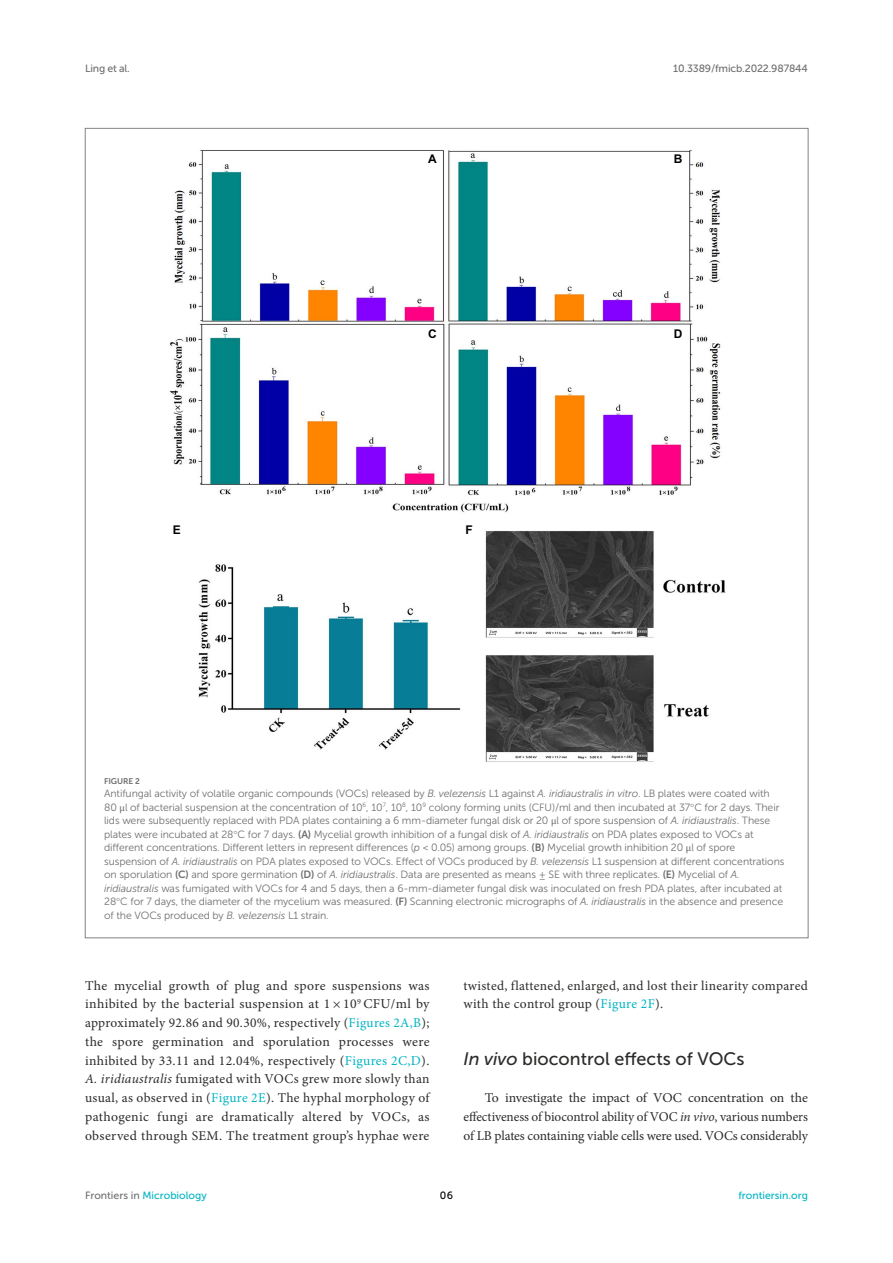
<style>
.page{position:relative;width:893px;height:1263px;background:#fff}
.page>*{position:absolute;margin:0;border:0;box-sizing:border-box;transform-origin:0 0}
.HEAD_2{font:18px "Museo Sans 500";color:#2b2b2a}
.TEXT_FLUSH{font:13.5px/18.8px "Minion Pro";letter-spacing:.015em;color:#2b2b2a;text-align:justify}
.t1{font:700 12px "Arial";color:#000}
.FIG_LEG{font:10.5px/13.5px "Museo Sans 300";letter-spacing:-.01em;color:#706f70}
.t2{font:10.5px "Museo Sans 500";color:#00b4c4}
.t3{font:10.5px "Museo Sans 500";letter-spacing:-.015em;color:#706f70}
.t4{font:10.5px "Museo Sans 500";color:#000}
.FIG_HD{font:8.25px "Museo Sans 700";letter-spacing:-.01em;color:#706f70}
.s1{font-style:italic}
.s2{font-family:"STIX General"}
.s3{font-family:"STIX"}
.s4{font-family:"Museo Sans 700"}
.s5{color:#00b4c4}
.s6{color:#706f70}
</style>
<div class="page">
<img style="left:169px;top:150px;width:557px;height:612px">
<p class="t3" style="left:85px;top:63px;width:46px">Ling et al.</p>
<p class="t3" style="left:673px;top:63px;width:136px">10.3389/fmicb.2022.987844</p>
<p class="t1" style="left:428px;top:150px;width:10px">A</p>
<p class="t1" style="left:428px;top:325px;width:10px">C</p>
<p class="t1" style="left:173px;top:521px;width:10px">E</p>
<p class="t1" style="left:465px;top:521px;width:9px">F</p>
<p class="t1" style="left:674px;top:150px;width:10px">B</p>
<p class="t1" style="left:674px;top:325px;width:10px">D</p>
<p class="FIG_HD" style="left:104px;top:776px;width:37px">FIGURE 2</p>
<p class="FIG_LEG" style="left:104px;top:787px;width:682px">Antifungal activity of volatile organic compounds (VOCs) released by <span class="s1">B. velezensis</span> L1 against <span class="s1">A. iridiaustralis in vitro</span>. LB plates were coated with 80 <span class="s2">μ</span>l of bacterial suspension at the concentration of 10<sup>6</sup>, 10<sup>7</sup>, 10<sup>8</sup>, 10<sup>9</sup> colony forming units (CFU)/ml and then incubated at 37<span class="s3">°</span>C for 2 days. Their lids were subsequently replaced with PDA plates containing a 6 mm-diameter fungal disk or 20 <span class="s2">μ</span>l of spore suspension of <span class="s1">A. iridiaustralis</span>. These plates were incubated at 28<span class="s3">°</span>C for 7 days. <span class="s4">(A)</span> Mycelial growth inhibition of a fungal disk of <span class="s1">A. iridiaustralis</span> on PDA plates exposed to VOCs at different concentrations. Different letters in represent differences (<span class="s1">p</span> &lt; 0.05) among groups. <span class="s4">(B)</span> Mycelial growth inhibition 20 <span class="s2">μ</span>l of spore suspension of <span class="s1">A. iridiaustralis</span> on PDA plates exposed to VOCs. Effect of VOCs produced by <span class="s1">B. velezensis</span> L1 suspension at different concentrations on sporulation <span class="s4">(C)</span> and spore germination <span class="s4">(D)</span> of <span class="s1">A. iridiaustralis</span>. Data are presented as means ± SE with three replicates. <span class="s4">(E)</span> Mycelial of <span class="s1">A. iridiaustralis</span> was fumigated with VOCs for 4 and 5 days, then a 6-mm-diameter fungal disk was inoculated on fresh PDA plates, after incubated at 28<span class="s3">°</span>C for 7 days, the diameter of the mycelium was measured. <span class="s4">(F)</span> Scanning electronic micrographs of <span class="s1">A. iridiaustralis</span> in the absence and presence of the VOCs produced by <span class="s1">B. velezensis</span> L1 strain.</p>
<p class="TEXT_FLUSH" style="left:85px;top:976px;width:346px">The mycelial growth of plug and spore suspensions was inhibited by the bacterial suspension at 1 × 10<sup>9</sup> CFU/ml by approximately 92.86 and 90.30%, respectively (<span class="s5">Figures 2A,B</span>); the spore germination and sporulation processes were inhibited by 33.11 and 12.04%, respectively (<span class="s5">Figures 2C,D</span>).<br><span class="s1">A. iridiaustralis</span> fumigated with VOCs grew more slowly than usual, as observed in (<span class="s5">Figure 2E</span>). The hyphal morphology of pathogenic fungi are dramatically altered by VOCs, as observed through SEM. The treatment group’s hyphae were</p>
<p class="TEXT_FLUSH" style="left:463px;top:976px;width:346px">twisted, flattened, enlarged, and lost their linearity compared with the control group (<span class="s5">Figure 2F</span>).</p>
<p class="HEAD_2" style="left:463px;top:1048px;width:282px"><span class="s1">In vivo</span> biocontrol effects of VOCs</p>
<p class="TEXT_FLUSH" style="left:463px;top:1088px;width:346px;text-indent:21px">To investigate the impact of VOC concentration on the effectiveness of biocontrol ability of VOC <span class="s1">in vivo</span>, various numbers of LB plates containing viable cells were used. VOCs considerably</p>
<p class="t2" style="left:85px;top:1190px;width:123px"><span class="s6">Frontiers in</span> Microbiology</p>
<p class="t4" style="left:440px;top:1190px;width:15px">06</p>
<p class="t2" style="left:738px;top:1190px;width:71px">frontiersin.org</p>
</div>
